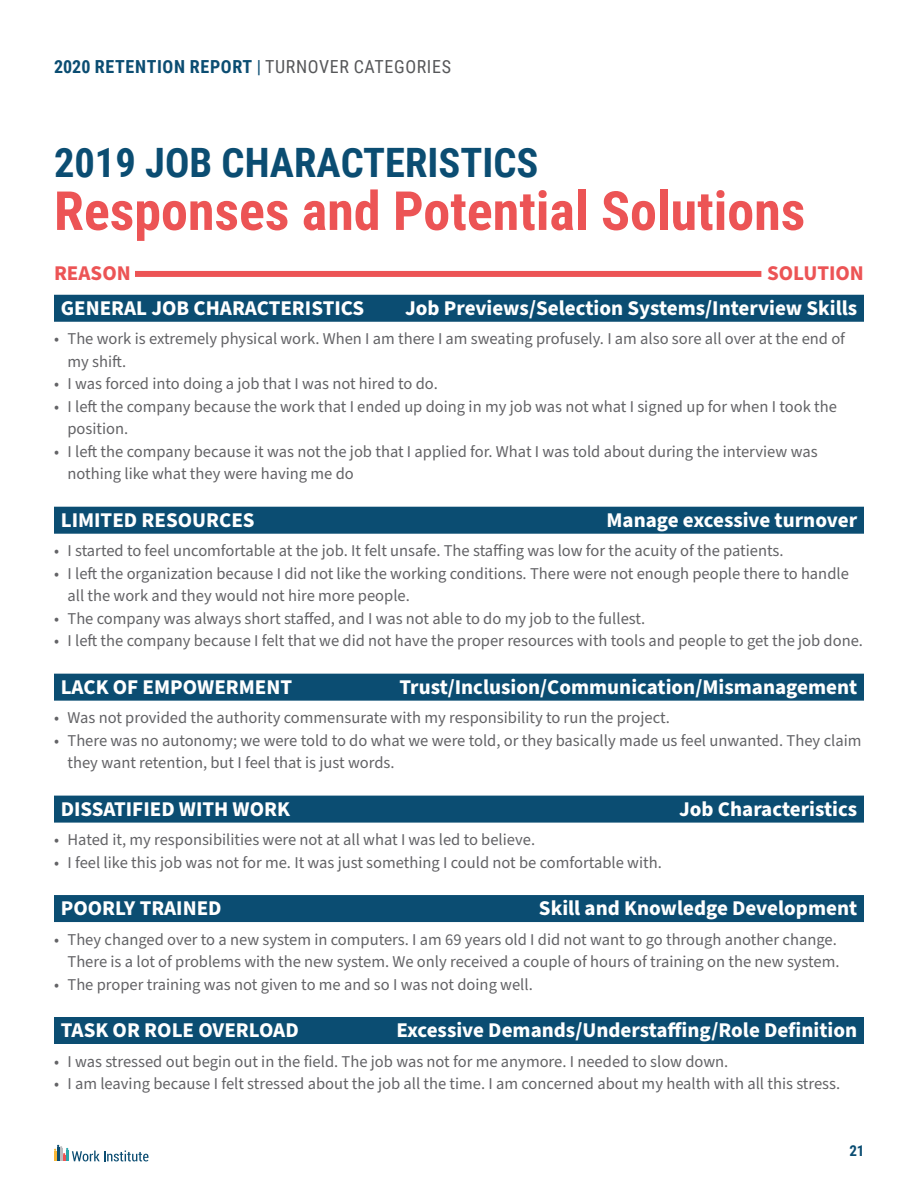
<style>
.page{position:relative;width:918px;height:1188px;background:#fff}
.page>*{position:absolute;margin:0;border:0;box-sizing:border-box;transform-origin:0 0}
.t1{font:700 54px "Roboto Condensed";color:#ec5455}
.t2{font:700 40.5px "Roboto Condensed";color:#0b4d72}
.t3{font:700 21px "Source Sans Pro";color:#fff}
.t4{font:700 21px "Source Sans Pro";color:#ec5455}
.t5{font:700 18px "Roboto Condensed";letter-spacing:.035em;color:#0b4d72}
.t6{font:16.5px/22.5px "Source Sans Pro";color:#636366}
.t7{font:700 15px "Roboto Condensed";color:#0b4d72}
.s1{font-weight:400}
.s2{font-weight:400;color:#57585a}
</style>
<div class="page">
<svg style="left:54px;top:1145px;width:94px;height:16px"></svg>
<div style="left:54px;top:295px;width:810px;height:27px;background:#0b4d72"></div>
<div style="left:54px;top:507px;width:810px;height:27px;background:#0b4d72"></div>
<div style="left:54px;top:674px;width:810px;height:27px;background:#0b4d72"></div>
<div style="left:54px;top:796px;width:810px;height:27px;background:#0b4d72"></div>
<div style="left:54px;top:895px;width:810px;height:27px;background:#0b4d72"></div>
<div style="left:54px;top:1017px;width:810px;height:27px;background:#0b4d72"></div>
<div style="left:135px;top:271px;width:626px;height:6px;background:#ec5455"></div>
<p class="t5" style="left:54px;top:54px;width:398px">2020 RETENTION REPORT <span class="s1">|</span> <span class="s2">TURNOVER CATEGORIES</span></p>
<h2 class="t2" style="left:54px;top:135px;width:486px">2019 JOB CHARACTERISTICS</h2>
<h1 class="t1" style="left:54px;top:173px;width:753px">Responses and Potential Solutions</h1>
<p class="t4" style="left:54px;top:259px;width:78px">REASON</p>
<p class="t4" style="left:767px;top:259px;width:98px">SOLUTION</p>
<p class="t3" style="left:61px;top:294px;width:305px">GENERAL JOB CHARACTERISTICS</p>
<p class="t3" style="left:405px;top:294px;width:454px">Job Previews/Selection Systems/Interview Skills</p>
<p class="t6" style="left:67px;top:328px;width:779px;text-indent:-13px">• The work is extremely physical work. When I am there I am sweating profusely. I am also sore all over at the end of my shift.</p>
<p class="t6" style="left:54px;top:373px;width:385px">• I was forced into doing a job that I was not hired to do.</p>
<p class="t6" style="left:67px;top:396px;width:771px;text-indent:-13px">• I left the company because the work that I ended up doing in my job was not what I signed up for when I took the position.</p>
<p class="t6" style="left:67px;top:441px;width:752px;text-indent:-13px">• I left the company because it was not the job that I applied for. What I was told about during the interview was nothing like what they were having me do</p>
<p class="t3" style="left:61px;top:506px;width:195px">LIMITED RESOURCES</p>
<p class="t3" style="left:606px;top:506px;width:252px">Manage excessive turnover</p>
<p class="t6" style="left:54px;top:540px;width:731px">• I started to feel uncomfortable at the job. It felt unsafe. The staffing was low for the acuity of the patients.</p>
<p class="t6" style="left:67px;top:563px;width:783px;text-indent:-13px">• I left the organization because I did not like the working conditions. There were not enough people there to handle all the work and they would not hire more people.</p>
<p class="t6" style="left:54px;top:608px;width:593px">• The company was always short staffed, and I was not able to do my job to the fullest.</p>
<p class="t6" style="left:54px;top:630px;width:811px">• I left the company because I felt that we did not have the proper resources with tools and people to get the job done.</p>
<p class="t3" style="left:61px;top:673px;width:233px">LACK OF EMPOWERMENT</p>
<p class="t3" style="left:399px;top:673px;width:459px">Trust/Inclusion/Communication/Mismanagement</p>
<p class="t6" style="left:54px;top:707px;width:617px">• Was not provided the authority commensurate with my responsibility to run the project.</p>
<p class="t6" style="left:67px;top:729px;width:795px;text-indent:-13px">• There was no autonomy; we were told to do what we were told, or they basically made us feel unwanted. They claim they want retention, but I feel that is just words.</p>
<p class="t3" style="left:61px;top:795px;width:231px">DISSATIFIED WITH WORK</p>
<p class="t3" style="left:679px;top:795px;width:180px">Job Characteristics</p>
<p class="t6" style="left:54px;top:829px;width:483px">• Hated it, my responsibilities were not at all what I was led to believe.</p>
<p class="t6" style="left:54px;top:851px;width:609px">• I feel like this job was not for me. It was just something I could not be comfortable with.</p>
<p class="t3" style="left:61px;top:894px;width:162px">POORLY TRAINED</p>
<p class="t3" style="left:539px;top:894px;width:320px">Skill and Knowledge Development</p>
<p class="t6" style="left:54px;top:928px;width:787px;text-align:right">• They changed over to a new system in computers. I am 69 years old I did not want to go through another change.<br>There is a lot of problems with the new system. We only received a couple of hours of training on the new system.</p>
<p class="t6" style="left:54px;top:973px;width:480px">• The proper training was not given to me and so I was not doing well.</p>
<p class="t3" style="left:61px;top:1016px;width:240px">TASK OR ROLE OVERLOAD</p>
<p class="t3" style="left:397px;top:1016px;width:462px">Excessive Demands/Understaffing/Role Definition</p>
<p class="t6" style="left:54px;top:1050px;width:676px">• I was stressed out begin out in the field. The job was not for me anymore. I needed to slow down.</p>
<p class="t6" style="left:54px;top:1073px;width:788px">• I am leaving because I felt stressed about the job all the time. I am concerned about my health with all this stress.</p>
<p class="t7" style="left:849px;top:1141px;width:17px">21</p>
</div>
